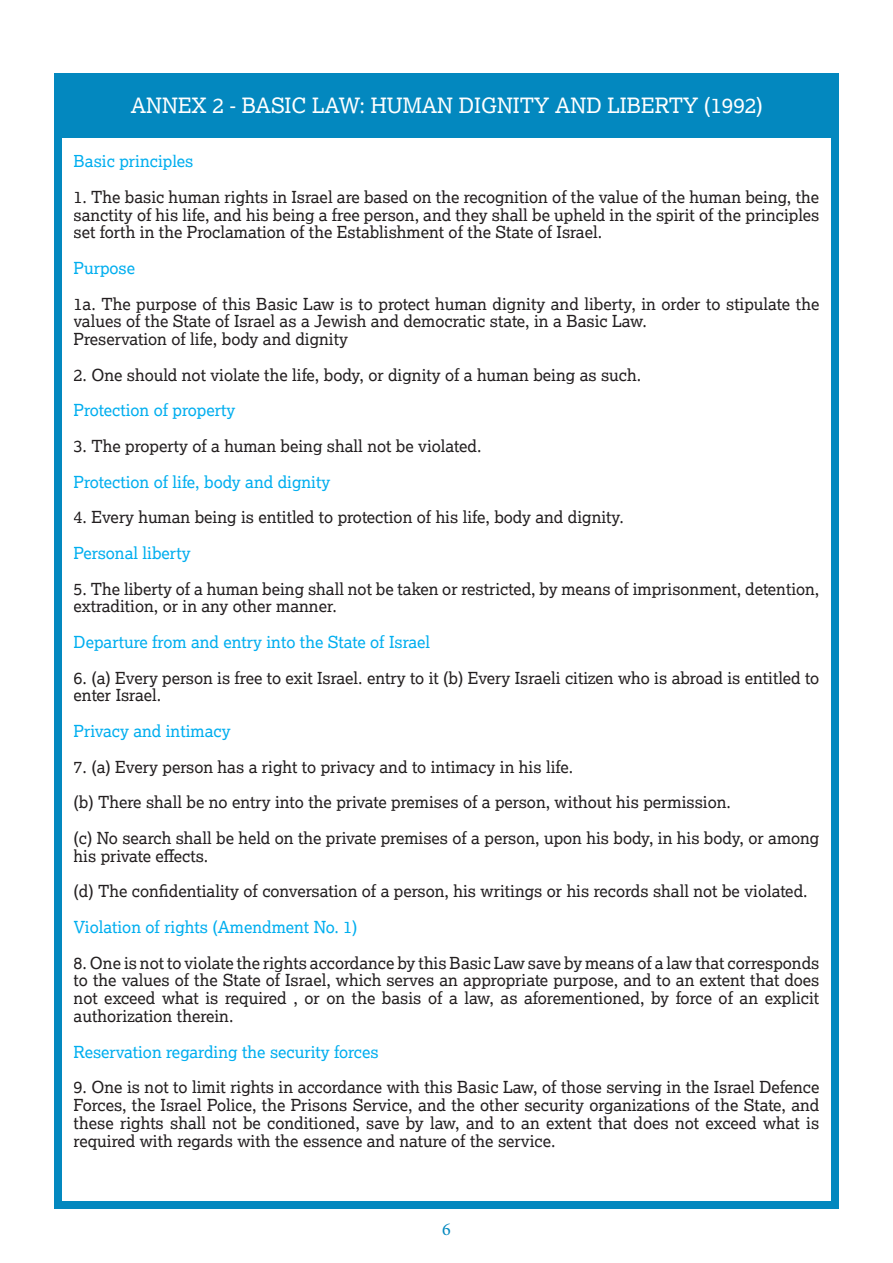
<style>
.page{position:relative;width:893px;height:1263px;background:#fff}
.page>*{position:absolute;margin:0;border:0;box-sizing:border-box;transform-origin:0 0}
.t1{font:21px "Lexia";color:#fff}
.t2{font:18px "Minion Pro";color:#0388bf}
.t3{font:16.5px/17.9px "Lexia";color:#231f20}
.t4{font:16.5px "Lexia";color:#00aeef}
</style>
<div class="page">
<div style="left:54px;top:74px;width:785px;height:1135px;background:#0388bf"></div>
<div style="left:62px;top:138px;width:769px;height:1062px;background:#fff"></div>
<p class="t1" style="left:131px;top:92px;width:634px">ANNEX 2 - BASIC LAW: HUMAN DIGNITY AND LIBERTY (1992)</p>
<p class="t4" style="left:74px;top:151px;width:121px">Basic principles</p>
<p class="t3" style="left:74px;top:187px;width:747px;text-align:justify">1. The basic human rights in Israel are based on the recognition of the value of the human being, the sanctity of his life, and his being a free person, and they shall be upheld in the spirit of the principles set forth in the Proclamation of the Establishment of the State of Israel.</p>
<p class="t4" style="left:74px;top:258px;width:63px">Purpose</p>
<p class="t3" style="left:74px;top:294px;width:747px">1a. The purpose of this Basic Law is to protect human dignity and liberty, in order to stipulate the values of the State of Israel as a Jewish and democratic state, in a Basic Law.</p>
<p class="t3" style="left:74px;top:330px;width:276px">Preservation of life, body and dignity</p>
<p class="t3" style="left:74px;top:365px;width:569px">2. One should not violate the life, body, or dignity of a human being as such.</p>
<p class="t4" style="left:74px;top:400px;width:163px">Protection of property</p>
<p class="t3" style="left:74px;top:437px;width:409px">3. The property of a human being shall not be violated.</p>
<p class="t4" style="left:74px;top:471px;width:258px">Protection of life, body and dignity</p>
<p class="t3" style="left:74px;top:508px;width:552px">4. Every human being is entitled to protection of his life, body and dignity.</p>
<p class="t4" style="left:74px;top:542px;width:118px">Personal liberty</p>
<p class="t3" style="left:74px;top:579px;width:747px">5. The liberty of a human being shall not be taken or restricted, by means of imprisonment, detention, extradition, or in any other manner.</p>
<p class="t4" style="left:74px;top:632px;width:358px">Departure from and entry into the State of Israel</p>
<p class="t3" style="left:74px;top:668px;width:747px">6. (a) Every person is free to exit Israel. entry to it (b) Every Israeli citizen who is abroad is entitled to enter Israel.</p>
<p class="t4" style="left:74px;top:721px;width:158px">Privacy and intimacy</p>
<p class="t3" style="left:74px;top:757px;width:501px">7. (a) Every person has a right to privacy and to intimacy in his life.</p>
<p class="t3" style="left:74px;top:793px;width:659px">(b) There shall be no entry into the private premises of a person, without his permission.</p>
<p class="t3" style="left:74px;top:828px;width:747px">(c) No search shall be held on the private premises of a person, upon his body, in his body, or among his private effects.</p>
<p class="t3" style="left:74px;top:882px;width:735px">(d) The confidentiality of conversation of a person, his writings or his records shall not be violated.</p>
<p class="t4" style="left:74px;top:916px;width:285px">Violation of rights (Amendment No. 1)</p>
<p class="t3" style="left:74px;top:953px;width:747px;text-align:justify">8. One is not to violate the rights accordance by this Basic Law save by means of a law that corresponds to the values of the State of Israel, which serves an appropriate purpose, and to an extent that does not exceed what is required , or on the basis of a law, as aforementioned, by force of an explicit authorization therein.</p>
<p class="t4" style="left:74px;top:1041px;width:306px">Reservation regarding the security forces</p>
<p class="t3" style="left:74px;top:1078px;width:747px;text-align:justify">9. One is not to limit rights in accordance with this Basic Law, of those serving in the Israel Defence Forces, the Israel Police, the Prisons Service, and the other security organizations of the State, and these rights shall not be conditioned, save by law, and to an extent that does not exceed what is required with regards with the essence and nature of the service.</p>
<p class="t2" style="left:442px;top:1217px;width:10px">6</p>
</div>
